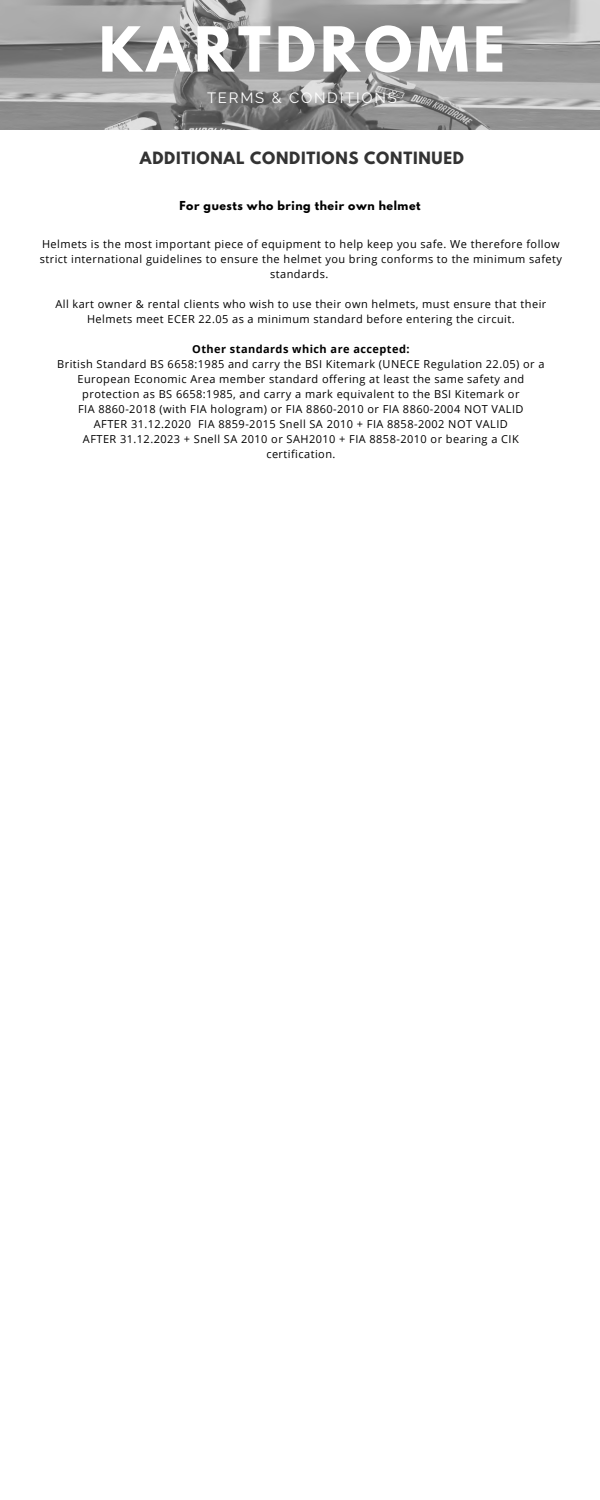
<style>
.page{position:relative;width:600px;height:1500px;background:#fff}
.page>*{position:absolute;margin:0;border:0;box-sizing:border-box;transform-origin:0 0}
.t1{font:700 55px "League Spartan";letter-spacing:.08em;color:#fff}
.t2{font:700 15px "League Spartan";letter-spacing:.05em;color:#333}
.t3{font:14.9px "Raleway";letter-spacing:.12em;color:#fff}
.t4{font:11px/15px "Open Sans";letter-spacing:.04em;color:#000;text-align:center}
.t5{font:700 11px "Open Sans";letter-spacing:.04em;color:#000}
.t6{font:700 11px "League Spartan";letter-spacing:.05em;color:#000}
</style>
<div class="page">
<img style="left:0;top:0;width:600px;height:129px">
<h1 class="t1" style="left:99px;top:22px;width:408px">KARTDROME</h1>
<h3 class="t3" style="left:207px;top:89px;width:191px">TERMS &amp; CONDITIONS</h3>
<h2 class="t2" style="left:140px;top:151px;width:325px">ADDITIONAL CONDITIONS CONTINUED</h2>
<p class="t6" style="left:179px;top:200px;width:243px">For guests who bring their own helmet</p>
<p class="t4" style="left:40px;top:236px;width:524px">Helmets is the most important piece of equipment to help keep you safe. We therefore follow strict international guidelines to ensure the helmet you bring conforms to the minimum safety standards.</p>
<p class="t4" style="left:55px;top:296px;width:492px">All kart owner &amp; rental clients who wish to use their own helmets, must ensure that their<br>Helmets meet ECER 22.05 as a minimum standard before entering the circuit.</p>
<p class="t5" style="left:192px;top:342px;width:219px">Other standards which are accepted:</p>
<p class="t4" style="left:57px;top:356px;width:489px">British Standard BS 6658:1985 and carry the BSI Kitemark (UNECE Regulation 22.05) or a European Economic Area member standard offering at least the same safety and protection as BS 6658:1985, and carry a mark equivalent to the BSI Kitemark or<br>FIA 8860-2018 (with FIA hologram) or FIA 8860-2010 or FIA 8860-2004 NOT VALID<br>AFTER 31.12.2020 FIA 8859-2015 Snell SA 2010 + FIA 8858-2002 NOT VALID<br>AFTER 31.12.2023 + Snell SA 2010 or SAH2010 + FIA 8858-2010 or bearing a CIK certification.</p>
</div>
